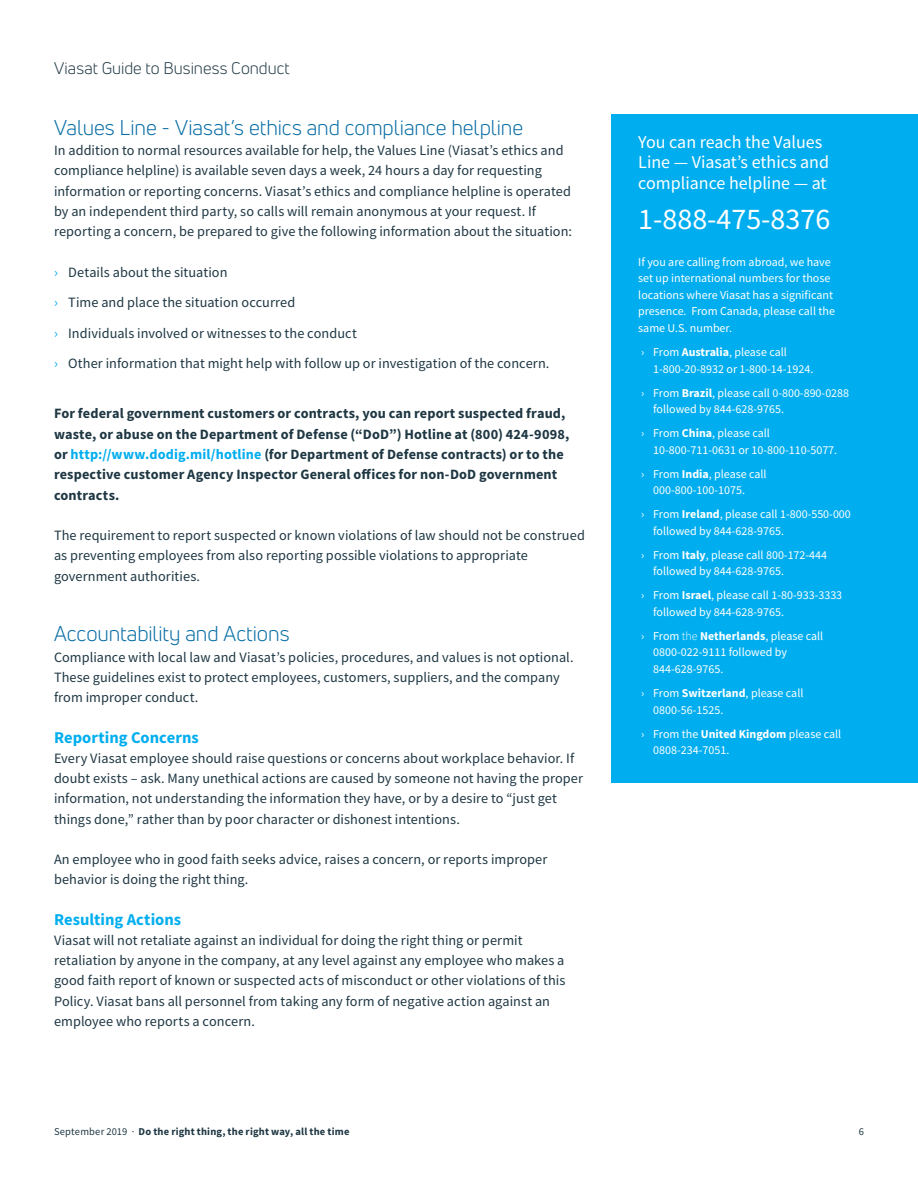
<style>
.page{position:relative;width:918px;height:1188px;background:#fff}
.page>*{position:absolute;margin:0;border:0;box-sizing:border-box;transform-origin:0 0}
.Body_copy{font:30px "Source Sans Pro";color:#fff}
.Heading_2{font:21px "Uni Neue";letter-spacing:-.005em;color:#066ca4}
.Body_copy-2{font:18px/20.2px "Source Sans Pro";color:#fff}
.Heading_3{font:700 16.5px "Source Sans Pro";letter-spacing:.005em;color:#00aeef}
.t1{font:16.5px "Uni Neue";letter-spacing:.005em;color:#1e3743}
.Body_copy-3{font:14.25px/20.2px "Source Sans Pro";letter-spacing:.005em;color:#1e3743}
.Body_copy-4{font:700 14.25px/20.2px "Source Sans Pro";letter-spacing:.01em;color:#1e3743}
.Body_copy-5{font:12px/16.5px "Source Sans Pro";color:#fff}
.t2{font:700 10.5px "Source Sans Pro";letter-spacing:.02em;color:#1e3743}
.t3{font:10.5px "Source Sans Pro";color:#1e3743}
.s1{color:#00aeef}
.s2{font-weight:700}
.s3{font-weight:300}
.s4{font-weight:400}
</style>
<div class="page">
<div style="left:611px;top:114px;width:307px;height:669px;background:#00aeef"></div>
<p class="t1" style="left:54px;top:58px;width:237px">Viasat Guide to Business Conduct</p>
<p class="Heading_2" style="left:54px;top:115px;width:471px">Values Line - Viasat’s ethics and compliance helpline</p>
<p class="Body_copy-3" style="left:54px;top:140px;width:520px">In addition to normal resources available for help, the Values Line (Viasat’s ethics and compliance helpline) is available seven days a week, 24 hours a day for requesting information or reporting concerns. Viasat’s ethics and compliance helpline is operated by an independent third party, so calls will remain anonymous at your request. If reporting a concern, be prepared to give the following information about the situation:</p>
<p class="Body_copy-3" style="left:54px;top:262px;width:175px"><span class="s1">›</span> Details about the situation</p>
<p class="Body_copy-3" style="left:54px;top:292px;width:243px"><span class="s1">›</span> Time and place the situation occurred</p>
<p class="Body_copy-3" style="left:54px;top:323px;width:304px"><span class="s1">›</span> Individuals involved or witnesses to the conduct</p>
<p class="Body_copy-3" style="left:54px;top:353px;width:495px"><span class="s1">›</span> Other information that might help with follow up or investigation of the concern.</p>
<p class="Body_copy-4" style="left:54px;top:403px;width:517px">For federal government customers or contracts, you can report suspected fraud, waste, or abuse on the Department of Defense (“DoD”) Hotline at (800) 424-9098, or <span class="s1">http://www.dodig.mil/hotline</span> (for Department of Defense contracts) or to the respective customer Agency Inspector General offices for non-DoD government contracts.</p>
<p class="Body_copy-3" style="left:54px;top:525px;width:532px">The requirement to report suspected or known violations of law should not be construed as preventing employees from also reporting possible violations to appropriate government authorities.</p>
<p class="Heading_2" style="left:54px;top:621px;width:237px">Accountability and Actions</p>
<p class="Body_copy-3" style="left:54px;top:647px;width:519px">Compliance with local law and Viasat’s policies, procedures, and values is not optional.<br>These guidelines exist to protect employees, customers, suppliers, and the company from improper conduct.</p>
<p class="Heading_3" style="left:54px;top:726px;width:146px">Reporting Concerns</p>
<p class="Body_copy-3" style="left:54px;top:748px;width:531px">Every Viasat employee should raise questions or concerns about workplace behavior. If doubt exists – ask. Many unethical actions are caused by someone not having the proper information, not understanding the information they have, or by a desire to “just get things done,” rather than by poor character or dishonest intentions.</p>
<p class="Body_copy-3" style="left:54px;top:849px;width:495px">An employee who in good faith seeks advice, raises a concern, or reports improper behavior is doing the right thing.</p>
<p class="Heading_3" style="left:54px;top:908px;width:129px">Resulting Actions</p>
<p class="Body_copy-3" style="left:54px;top:930px;width:513px">Viasat will not retaliate against an individual for doing the right thing or permit retaliation by anyone in the company, at any level against any employee who makes a good faith report of known or suspected acts of misconduct or other violations of this Policy. Viasat bans all personnel from taking any form of negative action against an employee who reports a concern.</p>
<p class="Body_copy-2" style="left:638px;top:132px;width:192px">You can reach the Values<br>Line — Viasat’s ethics and compliance helpline — at</p>
<p class="Body_copy" style="left:638px;top:200px;width:194px">1-888-475-8376</p>
<p class="Body_copy-5" style="left:638px;top:254px;width:198px">If you are calling from abroad, we have set up international numbers for those locations where Viasat has a significant presence. From Canada, please call the same U.S. number.</p>
<p class="Body_copy-5" style="left:653px;top:344px;width:160px;text-indent:-12px">› From <span class="s2">Australia</span>, please call<br>1-800-20-8932 or 1-800-14-1924.</p>
<p class="Body_copy-5" style="left:653px;top:384px;width:197px;text-indent:-12px">› From <span class="s2">Brazil</span>, please call 0-800-890-0288 followed by 844-628-9765.</p>
<p class="Body_copy-5" style="left:653px;top:425px;width:184px;text-indent:-12px">› From <span class="s2">China</span>, please call<br>10-800-711-0631 or 10-800-110-5077.</p>
<p class="Body_copy-5" style="left:653px;top:465px;width:115px;text-indent:-12px">› From <span class="s2">India</span>, please call<br>000-800-100-1075.</p>
<p class="Body_copy-5" style="left:653px;top:506px;width:199px;text-indent:-12px">› From <span class="s2">Ireland</span>, please call 1-800-550-000 followed by 844-628-9765.</p>
<p class="Body_copy-5" style="left:653px;top:547px;width:175px;text-indent:-12px">› From <span class="s2">Italy</span>, please call 800-172-444 followed by 844-628-9765.</p>
<p class="Body_copy-5" style="left:653px;top:587px;width:190px;text-indent:-12px">› From <span class="s2">Israel</span>, please call 1-80-933-3333 followed by 844-628-9765.</p>
<p class="Body_copy-5" style="left:653px;top:628px;width:172px;text-indent:-12px">› From <span class="s3">the</span> <span class="s2">Netherlands</span>, please call<br>0800-022-9111 followed by<br>844-628-9765.</p>
<p class="Body_copy-5" style="left:653px;top:685px;width:152px;text-indent:-12px">› From <span class="s2">Switzerland</span>, please call<br>0800-56-1525.</p>
<p class="Body_copy-5" style="left:653px;top:725px;width:189px;text-indent:-12px">› From the <span class="s2">United Kingdom</span> please call<br>0808-234-7051.</p>
<p class="t2" style="left:54px;top:1125px;width:297px"><span class="s4">September 2019 ·</span> Do the right thing, the right way, all the time</p>
<p class="t3" style="left:859px;top:1125px;width:7px">6</p>
</div>
